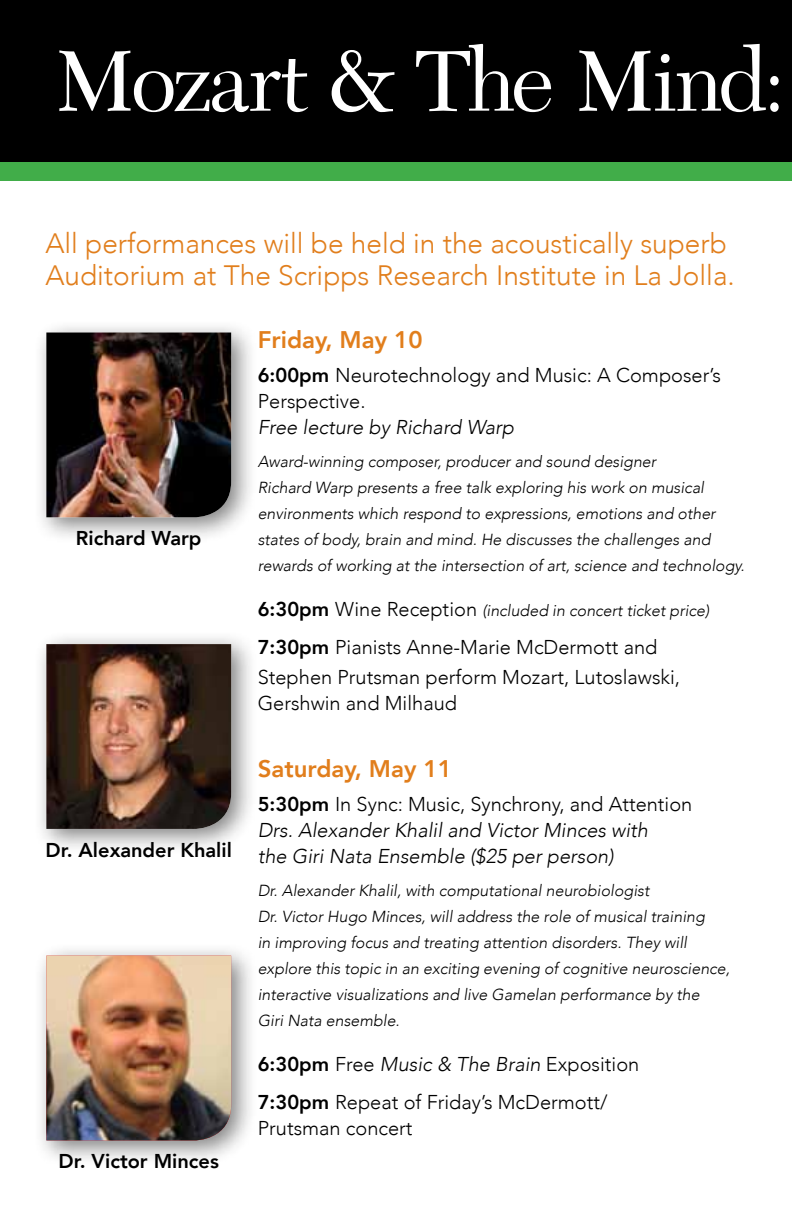
<style>
.page{position:relative;width:792px;height:1224px;background:#fff}
.page>*{position:absolute;margin:0;border:0;box-sizing:border-box;transform-origin:0 0}
.t1{font:90px "New Caledonia";letter-spacing:-.035em;color:#fff}
.t2{font:300 28px/32px "Avenir";color:#e17e1c}
.t3{font:800 24px "Avenir";color:#e17e1c}
.t4{font:300 20px/26px "Avenir";color:#000}
.t5{font:italic 300 20px/26px "Avenir";color:#000}
.t6{font:800 20px "Avenir";color:#000}
.t7{font:italic 300 16px/26px "Avenir";color:#000}
.s1{font-weight:800}
.s2{font-weight:800;font-style:normal;font-size:20px}
.s3{font-style:normal;font-size:20px}
.s4{font-weight:800;font-style:normal}
.s5{font-style:normal}
.s6{font-style:italic}
</style>
<div class="page">
<div style="left:0;top:140px;width:792px;height:41px;background:#41ad49"></div>
<div style="left:0;top:0;width:792px;height:162px;background:#000"></div>
<div style="left:32px;top:319px;width:226px;height:225px;background:#000;opacity:.5"></div>
<img style="left:46px;top:332px;width:185px;height:185px">
<div style="left:32px;top:630px;width:226px;height:225px;background:#000;opacity:.5"></div>
<img style="left:46px;top:644px;width:185px;height:185px">
<div style="left:32px;top:942px;width:226px;height:225px;background:#000;opacity:.5"></div>
<img style="left:46px;top:956px;width:185px;height:184px">
<h1 class="t1" style="left:53px;top:29px;width:734px">Mozart &amp; The Mind:</h1>
<h2 class="t2" style="left:45px;top:227px;width:691px">All performances will be held in the acoustically superb<br>Auditorium at The Scripps Research Institute in La Jolla.</h2>
<p class="t6" style="left:76px;top:520px;width:127px">Richard Warp</p>
<p class="t6" style="left:46px;top:831px;width:188px">Dr. Alexander Khalil</p>
<p class="t6" style="left:59px;top:1143px;width:162px">Dr. Victor Minces</p>
<h3 class="t3" style="left:258px;top:318px;width:166px">Friday, May 10</h3>
<p class="t4" style="left:258px;top:363px;width:465px"><span class="s1">6:00pm</span> Neurotechnology and Music: A Composer’s<br>Perspective.</p>
<p class="t5" style="left:258px;top:415px;width:258px">Free lecture by Richard Warp</p>
<p class="t7" style="left:258px;top:449px;width:488px">Award-winning composer, producer and sound designer<br>Richard Warp presents a free talk exploring his work on musical environments which respond to expressions, emotions and other states of body, brain and mind. He discusses the challenges and rewards of working at the intersection of art, science and technology.</p>
<p class="t7" style="left:258px;top:598px;width:453px"><span class="s2">6:30pm</span> <span class="s3">Wine Reception</span> (included in concert ticket price)</p>
<p class="t4" style="left:258px;top:633px;width:424px;line-height:30px"><span class="s1">7:30pm</span> Pianists Anne-Marie McDermott and<br>Stephen Prutsman perform Mozart, Lutoslawski,</p>
<p class="t4" style="left:258px;top:691px;width:201px">Gershwin and Milhaud</p>
<h3 class="t3" style="left:258px;top:747px;width:196px">Saturday, May 11</h3>
<p class="t5" style="left:258px;top:792px;width:436px"><span class="s4">5:30pm</span> <span class="s5">In Sync: Music, Synchrony, and Attention<br></span>Drs. Alexander Khalil and Victor Minces with<br>the Giri Nata Ensemble ($25 per person)</p>
<p class="t7" style="left:258px;top:878px;width:474px">Dr. Alexander Khalil, with computational neurobiologist<br>Dr. Victor Hugo Minces, will address the role of musical training<br>in improving focus and treating attention disorders. They will explore this topic in an exciting evening of cognitive neuroscience, interactive visualizations and live Gamelan performance by the<br>Giri Nata ensemble.</p>
<p class="t4" style="left:258px;top:1046px;width:383px;line-height:38px"><span class="s1">6:30pm</span> Free <span class="s6">Music &amp; The Brain</span> Exposition<br><span class="s1">7:30pm</span> Repeat of Friday’s McDermott/</p>
<p class="t4" style="left:258px;top:1116px;width:156px">Prutsman concert</p>
</div>
